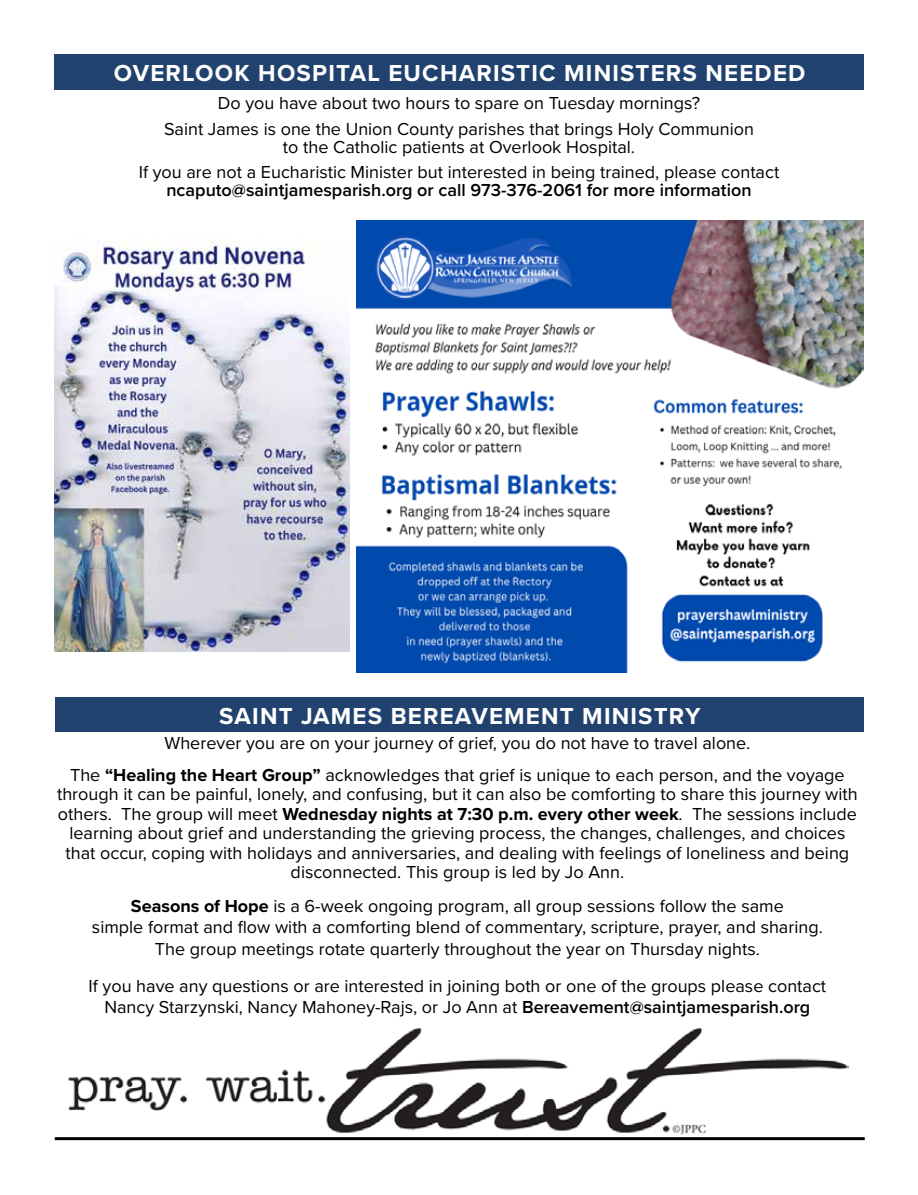
<style>
.page{position:relative;width:918px;height:1195px;background:#fff}
.page>*{position:absolute;margin:0;border:0;box-sizing:border-box;transform-origin:0 0}
.t1{font:700 24px "Proxima Nova";letter-spacing:.05em;color:#fff}
.t2{font:18px/19.5px "Proxima Nova";color:#000;text-align:center}
.t3{font:600 18px "Proxima Nova";color:#000}
.s1{font-weight:700}
.s2{font-weight:600}
</style>
<div class="page">
<img style="left:356px;top:220px;width:508px;height:452px">
<div style="left:54px;top:55px;width:810px;height:35px;background:#21426f"></div>
<hr style="left:55px;top:1137px;width:810px;height:3px;background:#000">
<img style="left:68px;top:1028px;width:780px;height:107px">
<div style="left:56px;top:697px;width:808px;height:35px;background:#21426f"></div>
<img style="left:55px;top:239px;width:295px;height:412px">
<h1 class="t1" style="left:114px;top:55px;width:693px">OVERLOOK HOSPITAL EUCHARISTIC MINISTERS NEEDED</h1>
<p class="t2" style="left:164px;top:90px;width:592px;line-height:25.5px">Do you have about two hours to spare on Tuesday mornings?<br>Saint James is one the Union County parishes that brings Holy Communion</p>
<p class="t2" style="left:139px;top:133px;width:642px;line-height:25.5px">to the Catholic patients at Overlook Hospital.<br>If you are not a Eucharistic Minister but interested in being trained, please contact</p>
<p class="t3" style="left:166px;top:177px;width:587px">ncaputo@saintjamesparish.org or call 973-376-2061 for more information</p>
<h1 class="t1" style="left:219px;top:698px;width:483px">SAINT JAMES BEREAVEMENT MINISTRY</h1>
<p class="t2" style="left:70px;top:726px;width:776px;line-height:31.5px">Wherever you are on your journey of grief, you do not have to travel alone.<br>The <span class="s1">“Healing the Heart Group”</span> acknowledges that grief is unique to each person, and the voyage</p>
<p class="t2" style="left:57px;top:783px;width:802px">through it can be painful, lonely, and confusing, but it can also be comforting to share this journey with others. The group will meet <span class="s1">Wednesday nights at 7:30 p.m. every other week</span>. The sessions include learning about grief and understanding the grieving process, the changes, challenges, and choices that occur, coping with holidays and anniversaries, and dealing with feelings of loneliness and being disconnected. This group is led by Jo Ann.</p>
<p class="t2" style="left:92px;top:894px;width:732px;line-height:21.6px"><span class="s1">Seasons of Hope</span> is a 6-week ongoing program, all group sessions follow the same<br>simple format and flow with a comforting blend of commentary, scripture, prayer, and sharing.<br>The group meetings rotate quarterly throughout the year on Thursday nights.</p>
<p class="t2" style="left:89px;top:974px;width:739px;line-height:21.6px">If you have any questions or are interested in joining both or one of the groups please contact<br>Nancy Starzynski, Nancy Mahoney-Rajs, or Jo Ann at <span class="s2">Bereavement@saintjamesparish.org</span></p>
</div>
